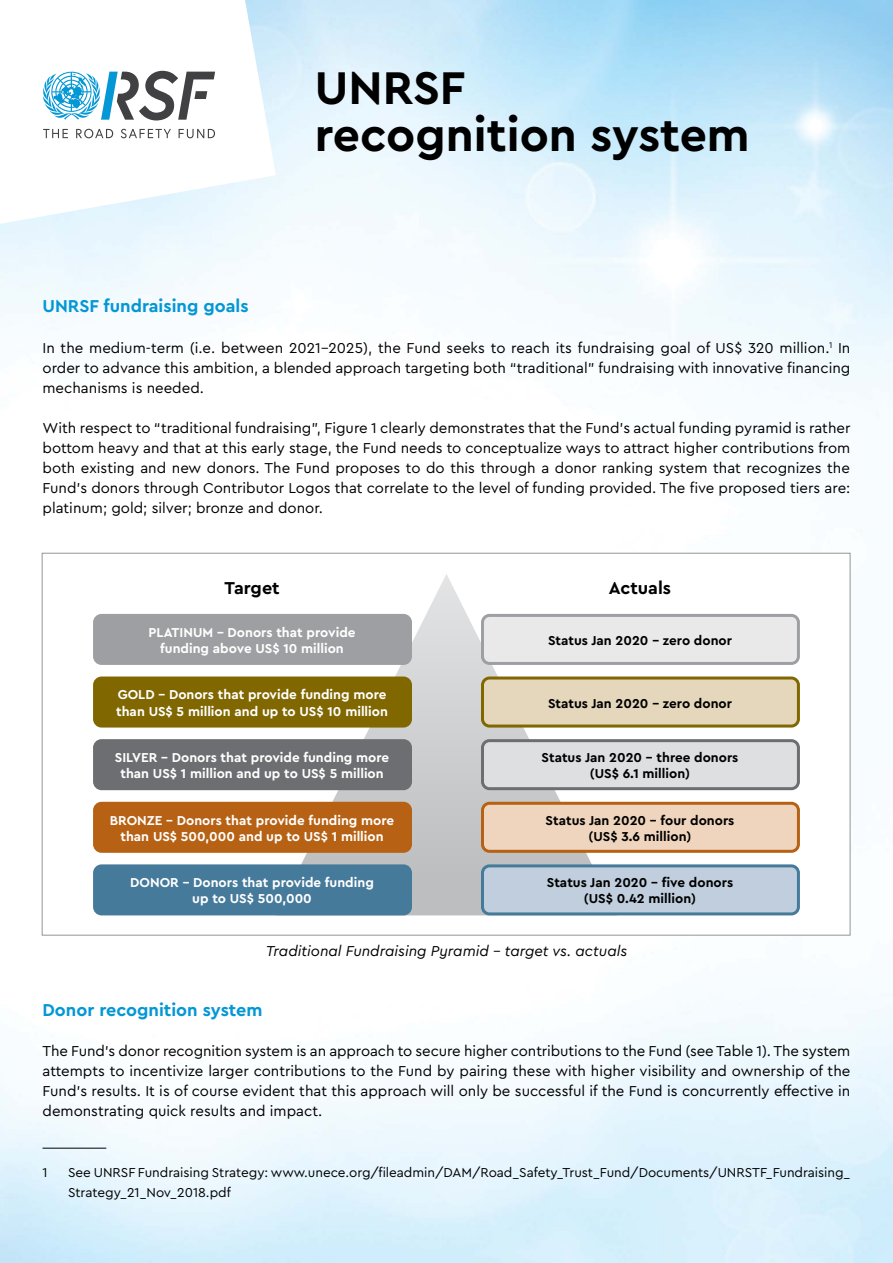
<style>
.page{position:relative;width:893px;height:1263px;background:#fff}
.page>*{position:absolute;margin:0;border:0;box-sizing:border-box;transform-origin:0 0}
.t1{font:700 48px/46.5px "Cera Pro";color:#000}
.t2{font:700 18px "Cera Pro";color:#0497d5}
.t3{font:700 18px "Cera Pro";color:#000}
.t4{font:15px/20.1px "Cera Pro";color:#000;text-align:justify}
.t5{font:italic 15px "Cera Pro";color:#000}
.t6{font:700 13.5px/16.2px "Cera Pro";color:#fff;text-align:center}
.t7{font:700 13.5px/16.2px "Cera Pro";color:#000;text-align:center}
.t8{font:13.5px/20.1px "Cera Pro";letter-spacing:-.005em;color:#000}
</style>
<div class="page">
<svg style="left:0;top:0;width:276px;height:224px"></svg>
<svg style="left:43px;top:71px;width:172px;height:49px"></svg>
<svg style="left:43px;top:129px;width:25px;height:9px"></svg>
<svg style="left:76px;top:129px;width:37px;height:9px"></svg>
<svg style="left:121px;top:129px;width:50px;height:9px"></svg>
<svg style="left:179px;top:129px;width:36px;height:9px"></svg>
<hr style="left:43px;top:1148px;width:63px;height:1px;background:#000">
<div style="left:42px;top:553px;width:808px;height:382px;background:#fff;border:1px solid #939598"></div>
<svg style="left:276px;top:574px;width:341px;height:341px"></svg>
<div style="left:482px;top:866px;width:316px;height:48px;background:#c0cedd;border-radius:7px"></div>
<div style="left:481px;top:864px;width:319px;height:51px;border:3px solid #467a9b;border-radius:7px"></div>
<div style="left:95px;top:866px;width:315px;height:48px;background:#467a9b;border-radius:7px"></div>
<div style="left:93px;top:864px;width:319px;height:51px;border:3px solid #467a9b;border-radius:7px"></div>
<div style="left:482px;top:803px;width:316px;height:48px;background:#efd5bd;border-radius:7px"></div>
<div style="left:481px;top:802px;width:319px;height:51px;border:3px solid #b66113;border-radius:7px"></div>
<div style="left:95px;top:803px;width:315px;height:48px;background:#b66113;border-radius:7px"></div>
<div style="left:93px;top:802px;width:319px;height:51px;border:3px solid #b66113;border-radius:7px"></div>
<div style="left:482px;top:741px;width:316px;height:48px;background:#dedfe0;border-radius:7px"></div>
<div style="left:481px;top:739px;width:319px;height:51px;border:3px solid #6d6e71;border-radius:7px"></div>
<div style="left:95px;top:741px;width:315px;height:48px;background:#6d6e71;border-radius:7px"></div>
<div style="left:93px;top:739px;width:319px;height:51px;border:3px solid #6d6e71;border-radius:7px"></div>
<div style="left:482px;top:678px;width:316px;height:48px;background:#e4d7bb;border-radius:7px"></div>
<div style="left:481px;top:676px;width:319px;height:51px;border:3px solid #806700;border-radius:7px"></div>
<div style="left:95px;top:678px;width:315px;height:48px;background:#806700;border-radius:7px"></div>
<div style="left:93px;top:676px;width:319px;height:51px;border:3px solid #806700;border-radius:7px"></div>
<div style="left:482px;top:615px;width:316px;height:48px;background:#e9e9ea;border-radius:7px"></div>
<div style="left:481px;top:614px;width:319px;height:51px;border:3px solid #9d9fa2;border-radius:7px"></div>
<div style="left:95px;top:615px;width:315px;height:48px;background:#9d9fa2;border-radius:7px"></div>
<div style="left:93px;top:614px;width:319px;height:51px;border:3px solid #9d9fa2;border-radius:7px"></div>
<h1 class="t1" style="left:315px;top:63px;width:436px">UNRSF<br>recognition system</h1>
<p class="t2" style="left:43px;top:294px;width:208px">UNRSF fundraising goals</p>
<p class="t4" style="left:43px;top:337px;width:809px">In the medium-term (i.e. between 2021-2025), the Fund seeks to reach its fundraising goal of US$ 320 million.<sup>1</sup> In order to advance this ambition, a blended approach targeting both “traditional” fundraising with innovative financing mechanisms is needed.</p>
<p class="t4" style="left:43px;top:417px;width:809px">With respect to “traditional fundraising”, Figure 1 clearly demonstrates that the Fund’s actual funding pyramid is rather bottom heavy and that at this early stage, the Fund needs to conceptualize ways to attract higher contributions from both existing and new donors. The Fund proposes to do this through a donor ranking system that recognizes the Fund’s donors through Contributor Logos that correlate to the level of funding provided. The five proposed tiers are: platinum; gold; silver; bronze and donor.</p>
<p class="t3" style="left:225px;top:576px;width:57px">Target</p>
<p class="t3" style="left:609px;top:576px;width:64px">Actuals</p>
<p class="t6" style="left:149px;top:624px;width:208px">PLATINUM - Donors that provide funding above US$ 10 million</p>
<p class="t6" style="left:116px;top:686px;width:273px;text-align:left">GOLD - Donors that provide funding more than US$ 5 million and up to US$ 10 million</p>
<p class="t6" style="left:115px;top:749px;width:276px">SILVER - Donors that provide funding more than US$ 1 million and up to US$ 5 million</p>
<p class="t6" style="left:110px;top:811px;width:286px">BRONZE - Donors that provide funding more than US$ 500,000 and up to US$ 1 million</p>
<p class="t6" style="left:130px;top:874px;width:245px">DONOR - Donors that provide funding up to US$ 500,000</p>
<p class="t7" style="left:548px;top:632px;width:186px">Status Jan 2020 – zero donor</p>
<p class="t7" style="left:548px;top:694px;width:186px">Status Jan 2020 – zero donor</p>
<p class="t7" style="left:542px;top:749px;width:198px">Status Jan 2020 – three donors (US$ 6.1 million)</p>
<p class="t7" style="left:546px;top:811px;width:190px">Status Jan 2020 – four donors (US$ 3.6 million)</p>
<p class="t7" style="left:547px;top:874px;width:188px">Status Jan 2020 – five donors (US$ 0.42 million)</p>
<p class="t5" style="left:266px;top:941px;width:363px">Traditional Fundraising Pyramid – target vs. actuals</p>
<p class="t2" style="left:43px;top:998px;width:221px">Donor recognition system</p>
<p class="t4" style="left:43px;top:1040px;width:809px">The Fund’s donor recognition system is an approach to secure higher contributions to the Fund (see Table 1). The system attempts to incentivize larger contributions to the Fund by pairing these with higher visibility and ownership of the Fund’s results. It is of course evident that this approach will only be successful if the Fund is concurrently effective in demonstrating quick results and impact.</p>
<p class="t8" style="left:43px;top:1161px;width:7px">1</p>
<p class="t8" style="left:68px;top:1161px;width:784px">See UNRSF Fundraising Strategy: www.unece.org/fileadmin/DAM/Road_Safety_Trust_Fund/Documents/UNRSTF_Fundraising_<br>Strategy_21_Nov_2018.pdf</p>
</div>
